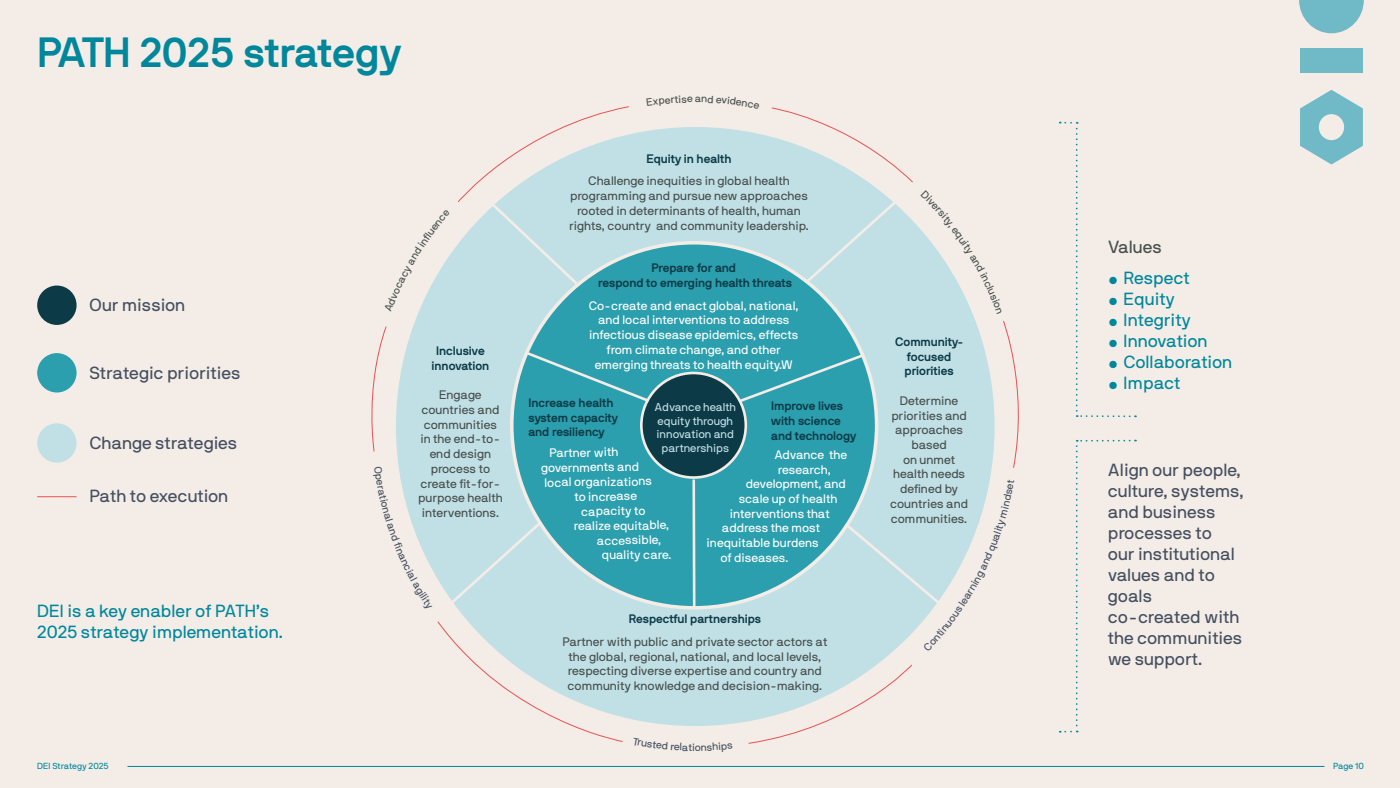
<style>
.page{position:relative;width:1400px;height:788px;background:#f4ede7}
.page>*{position:absolute;margin:0;border:0;box-sizing:border-box;transform-origin:0 0}
.t1{font:700 42px "NB International Pro";color:#00879c}
.t2{font:17.5px/21px "NB International Pro";color:#454f60}
.t3{font:17.5px/21px "NB International Pro";color:#00879c}
.t4{font:17.5px "NB International Pro";color:#464f4c}
.t5{font:12.25px/14.7px "NB International Pro";color:#464f4c;text-align:center}
.t6{font:12.25px/14.7px "NB International Pro";color:#fff;text-align:center}
.t7{font:700 12.25px/14.7px "NB International Pro";color:#0c3a47;text-align:center}
.t8{font:11.38px/13.7px "NB International Pro";color:#c1e0e6;text-align:center}
.t9{font:10.5px "NB International Pro";color:#454f60}
.t10{font:8.75px "NB International Pro";color:#00879c}
.s1{font-size:14px}
</style>
<div class="page">
<div style="left:394px;top:125px;width:602px;height:602px;background:#c1e0e6;border-radius:50%"></div>
<svg style="left:447px;top:198px;width:476px;height:412px"></svg>
<svg style="left:458px;top:106px;width:171px;height:96px"></svg>
<svg style="left:771px;top:107px;width:142px;height:76px"></svg>
<svg style="left:1003px;top:320px;width:16px;height:148px"></svg>
<svg style="left:748px;top:664px;width:164px;height:79px"></svg>
<svg style="left:437px;top:621px;width:186px;height:120px"></svg>
<svg style="left:371px;top:326px;width:16px;height:126px"></svg>
<div style="left:37px;top:285px;width:40px;height:40px;background:#0c3a47;border-radius:50%"></div>
<div style="left:37px;top:353px;width:40px;height:39px;background:#2b9fae;border-radius:50%"></div>
<div style="left:37px;top:423px;width:40px;height:39px;background:#c1e0e6;border-radius:50%"></div>
<hr style="left:37px;top:496px;width:40px;height:1px;background:#ea5152">
<svg style="left:1060px;top:122px;width:76px;height:295px"></svg>
<svg style="left:1060px;top:439px;width:76px;height:293px"></svg>
<svg style="left:1299px;top:0;width:65px;height:33px"></svg>
<svg style="left:1300px;top:90px;width:63px;height:74px"></svg>
<div style="left:1300px;top:48px;width:63px;height:25px;background:#70b9c7"></div>
<hr style="left:127px;top:766px;width:1197px;height:1px;background:#00879c">
<svg style="left:397px;top:466px;width:35px;height:105px"></svg>
<svg style="left:923px;top:480px;width:68px;height:142px"></svg>
<svg style="left:417px;top:209px;width:33px;height:102px"></svg>
<svg style="left:921px;top:198px;width:53px;height:116px"></svg>
<h1 class="t1" style="left:37px;top:28px;width:365px">PATH 2025 strategy</h1>
<h2 class="t2" style="left:90px;top:295px;width:97px">Our mission</h2>
<h2 class="t2" style="left:90px;top:362px;width:152px">Strategic priorities</h2>
<h2 class="t2" style="left:90px;top:432px;width:149px">Change strategies</h2>
<h2 class="t2" style="left:90px;top:485px;width:140px">Path to execution</h2>
<h2 class="t3" style="left:37px;top:600px;width:247px">DEI is a key enabler of PATH’s<br>2025 strategy implementation.</h2>
<p class="t7" style="left:432px;top:343px;width:59px">Inclusive innovation</p>
<p class="t5" style="left:418px;top:387px;width:86px">Engage countries and communities in the end-to&shy;end design process to create fit-for&shy;purpose health interventions.</p>
<p class="t7" style="left:647px;top:151px;width:86px">Equity in health</p>
<p class="t5" style="left:569px;top:174px;width:241px">Challenge inequities in global health programming and pursue new approaches rooted in determinants of health, human rights, country and community leadership.</p>
<p class="t7" style="left:598px;top:261px;width:195px">Prepare for and<br>respond to emerging health threats</p>
<p class="t6" style="left:589px;top:298px;width:211px">Co-create and enact global, national, and local interventions to address infectious disease epidemics, effects from climate change, and other emerging threats to health equity.W</p>
<p class="t7" style="left:529px;top:395px;width:91px;text-align:left">Increase health system capacity and resiliency</p>
<p class="t7" style="left:771px;top:398px;width:87px;text-align:left">Improve lives with science and technology</p>
<p class="t8" style="left:655px;top:400px;width:83px">Advance health equity through innovation and partnerships</p>
<p class="t6" style="left:549px;top:445px;width:70px;rotate:-1deg">Partner with</p>
<p class="t6" style="left:541px;top:460px;width:100px;rotate:-1deg">governments and</p>
<p class="t6" style="left:544px;top:475px;width:109px;rotate:-1deg">local organizations</p>
<p class="t6" style="left:574px;top:489px;width:64px;rotate:-1deg">to increase</p>
<p class="t6" style="left:581px;top:504px;width:66px;rotate:-1deg">capacity to</p>
<p class="t6" style="left:574px;top:519px;width:97px;rotate:-1deg">realize equitable,</p>
<p class="t6" style="left:597px;top:533px;width:66px;rotate:-1deg">accessible,</p>
<p class="t6" style="left:602px;top:548px;width:71px;rotate:-1deg">quality care.</p>
<p class="t6" style="left:774px;top:447px;width:74px">Advance the</p>
<p class="t6" style="left:778px;top:462px;width:55px">research,</p>
<p class="t6" style="left:746px;top:476px;width:101px">development, and</p>
<p class="t6" style="left:739px;top:491px;width:100px">scale up of health</p>
<p class="t6" style="left:730px;top:506px;width:101px">interventions that</p>
<p class="t6" style="left:722px;top:520px;width:100px">address the most</p>
<p class="t6" style="left:707px;top:535px;width:114px">inequitable burdens</p>
<p class="t6" style="left:720px;top:550px;width:70px">of diseases.</p>
<p class="t7" style="left:629px;top:611px;width:134px">Respectful partnerships</p>
<p class="t5" style="left:562px;top:634px;width:267px">Partner with public and private sector actors at the global, regional, national, and local levels, respecting diverse expertise and country and community knowledge and decision-making.</p>
<p class="t9" style="left:692px;top:741px;width:4px">i</p>
<p class="t7" style="left:895px;top:334px;width:69px">Community&shy;focused priorities</p>
<p class="t5" style="left:890px;top:393px;width:80px">Determine priorities and approaches based<br>on unmet health needs defined by countries and communities.</p>
<h2 class="t4" style="left:1108px;top:237px;width:55px">Values</h2>
<h2 class="t3" style="left:1108px;top:267px;width:83px"><span class="s1">•</span> Respect</h2>
<h2 class="t3" style="left:1108px;top:288px;width:69px"><span class="s1">•</span> Equity</h2>
<h2 class="t3" style="left:1108px;top:309px;width:85px"><span class="s1">•</span> Integrity</h2>
<h2 class="t3" style="left:1108px;top:330px;width:101px"><span class="s1">•</span> Innovation</h2>
<h2 class="t3" style="left:1108px;top:351px;width:126px"><span class="s1">•</span> Collaboration</h2>
<h2 class="t3" style="left:1108px;top:372px;width:74px"><span class="s1">•</span> Impact</h2>
<h2 class="t2" style="left:1108px;top:459px;width:137px">Align our people, culture, systems, and business processes to<br>our institutional values and to goals co-created with the communities we support.</h2>
<p class="t10" style="left:37px;top:761px;width:73px">DEI Strategy 2025</p>
<p class="t10" style="left:1333px;top:761px;width:32px">Page 10</p>
</div>
